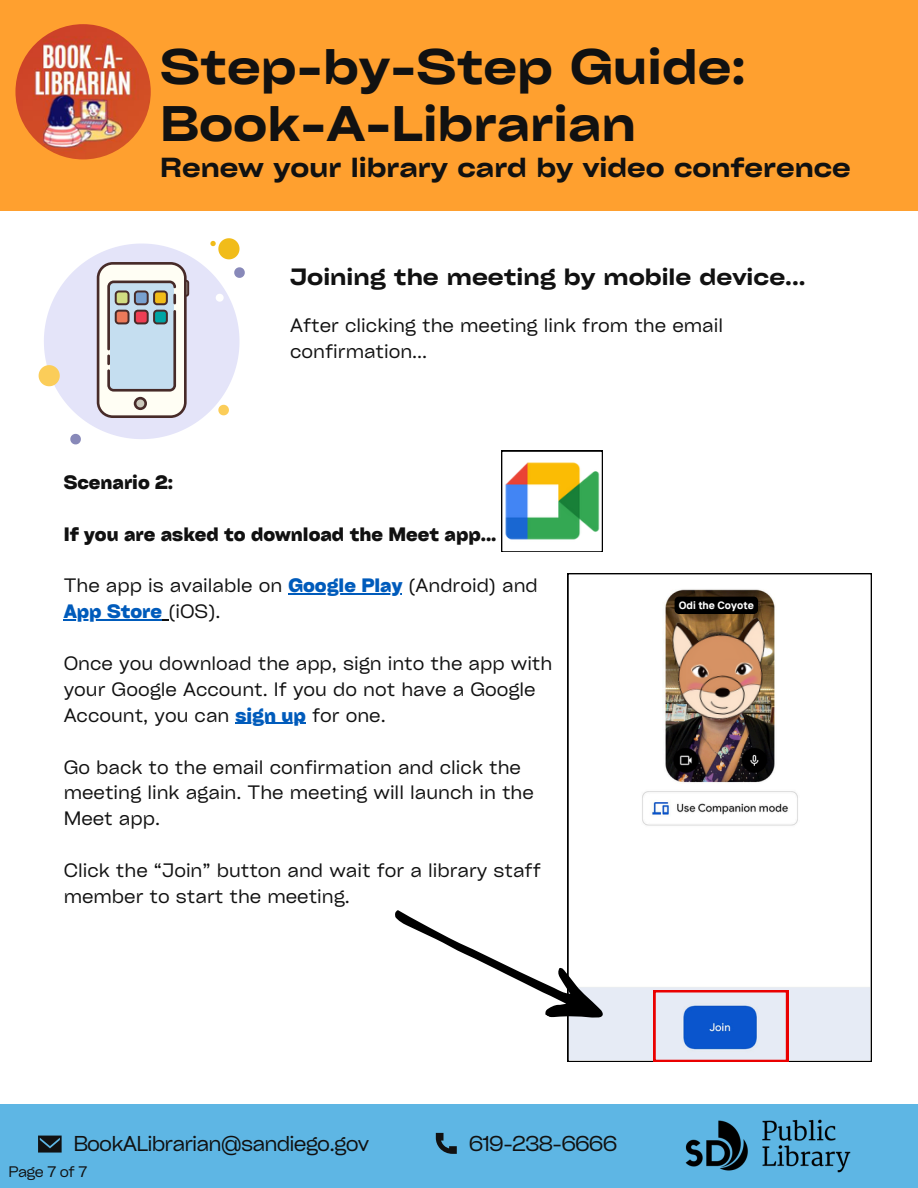
<style>
.page{position:relative;width:918px;height:1188px;background:#fff}
.page>*{position:absolute;margin:0;border:0;box-sizing:border-box;transform-origin:0 0}
.t1{font:600 expanded 47.85px/57px "Cy Grotesk";color:#111}
.t2{font:600 expanded 26.4px "Cy Grotesk";color:#111}
.t3{font:600 expanded 22.65px "Cy Grotesk";color:#111}
.t4{font:20.55px "Cy Grotesk Key";letter-spacing:-.04em;color:#111}
.t5{font:18.6px/25.8px "Cy Grotesk Key";color:#111}
.t6{font:700 18.6px "Cy Grotesk Key";color:#111}
.t7{font:700 18.6px "Cy Grotesk Key";color:#005bbb}
.t8{font:14.55px "Cy Grotesk Key";letter-spacing:-.04em;color:#111}
.t9{font:700 10.5px "TT Interphases";color:#fff}
.s1{font-weight:700;color:#005bbb}
.s2{font-weight:400;color:#111}
</style>
<div class="page">
<div style="left:0;top:1104px;width:918px;height:84px;background:#5eb6e4"></div>
<svg style="left:38px;top:1136px;width:24px;height:16px"></svg>
<svg style="left:436px;top:1133px;width:21px;height:21px"></svg>
<img style="left:685px;top:1119px;width:166px;height:54px">
<svg style="left:39px;top:238px;width:206px;height:206px"></svg>
<div style="left:0;top:0;width:918px;height:211px;background:#ffa02f"></div>
<img style="left:15px;top:24px;width:136px;height:135px;border-radius:50%">
<hr style="left:288px;top:594px;width:114px;height:1px;background:#005bbb">
<hr style="left:64px;top:619px;width:98px;height:2px;background:#005bbb">
<svg style="left:162px;top:619px;width:6px;height:2px"></svg>
<hr style="left:236px;top:723px;width:70px;height:1px;background:#005bbb">
<svg style="left:501px;top:451px;width:101px;height:101px"></svg>
<svg style="left:568px;top:573px;width:304px;height:488px"></svg>
<svg style="left:675px;top:597px;width:83px;height:11px"></svg>
<img style="left:662px;top:608px;width:109px;height:119px">
<svg style="left:395px;top:890px;width:219px;height:148px"></svg>
<svg style="left:654px;top:990px;width:134px;height:72px;background:#a1a5d0"></svg>
<p class="t1" style="left:160px;top:37px;width:587px">Step-by-Step Guide:<br>Book-A-Librarian</p>
<p class="t2" style="left:160px;top:151px;width:692px">Renew your library card by video conference</p>
<p class="t3" style="left:290px;top:262px;width:517px">Joining the meeting by mobile device...</p>
<p class="t5" style="left:290px;top:311px;width:434px">After clicking the meeting link from the email confirmation...</p>
<p class="t6" style="left:64px;top:470px;width:111px">Scenario 2:</p>
<h2 class="t6" style="left:64px;top:522px;width:434px">If you are asked to download the Meet app...</h2>
<h5 class="t5" style="left:64px;top:572px;width:476px">The app is available on <span class="s1">Google Play</span> (Android) and</h5>
<h4 class="t7" style="left:64px;top:600px;width:158px">App Store <span class="s2">(iOS).</span></h4>
<h4 class="t5" style="left:64px;top:650px;width:490px">Once you download the app, sign into the app with your Google Account. If you do not have a Google<br>Account, you can <span class="s1">sign up</span> for one.</h4>
<h4 class="t5" style="left:64px;top:753px;width:472px">Go back to the email confirmation and click the meeting link again. The meeting will launch in the<br>Meet app.</h4>
<h5 class="t5" style="left:64px;top:857px;width:479px">Click the “Join” button and wait for a library staff member to start the meeting.</h5>
<p class="t9" style="left:679px;top:599px;width:77px">Odi the Coyote</p>
<h5 class="t4" style="left:73px;top:1130px;width:297px">BookALibrarian@sandiego.gov</h5>
<h5 class="t4" style="left:469px;top:1130px;width:150px">619-238-6666</h5>
<p class="t8" style="left:9px;top:1163px;width:80px">Page 7 of 7</p>
</div>
